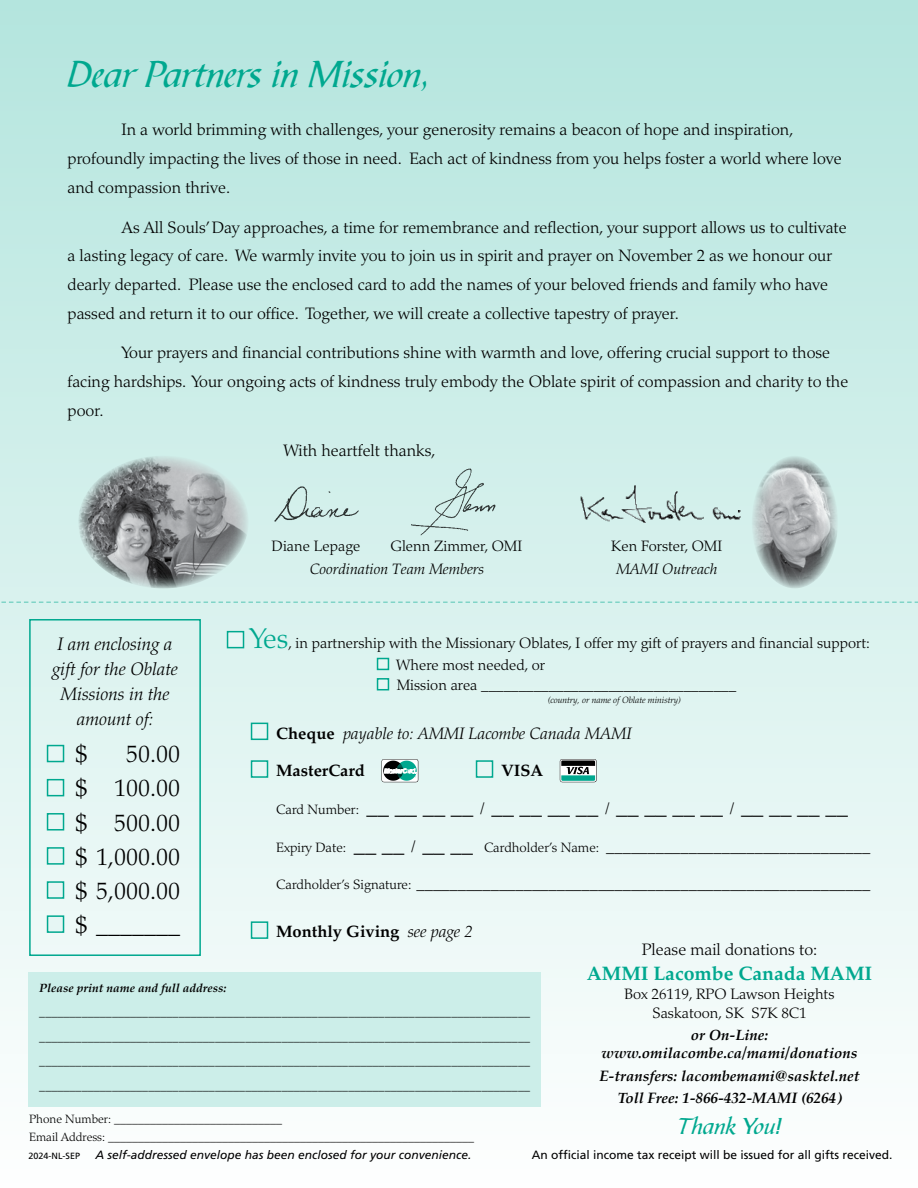
<style>
.page{position:relative;width:918px;height:1188px;background:#fff}
.page>*{position:absolute;margin:0;border:0;box-sizing:border-box;transform-origin:0 0}
.t1{font:39px "Bible Scr T";color:#00a88f}
.t2{font:300 24px/34px "Palatino";color:#000;text-align:justify}
.t3{font:24px "Bible Scr T";color:#00a88f}
.t4{font:300 22.5px "Palatino";color:#000}
.t5{font:700 19.5px "Palatino";color:#00a88f}
.t6{font:italic 300 18px/25.2px "Palatino";color:#000;text-align:center}
.t7{font:300 16.5px/28.8px "Palatino";color:#000}
.t8{font:italic 300 16.5px "Palatino";color:#000}
.t9{font:700 16.5px "Palatino";color:#000}
.t10{font:300 15px/21.8px "Palatino";color:#000}
.t11{font:italic 700 15px/18.1px "Palatino";color:#000;text-align:center}
.t12{font:italic 300 15px "Palatino";color:#000}
.t13{font:300 12px/24.6px "Palatino";color:#000}
.t14{font:12px "Frutiger";color:#000}
.t15{font:italic 12px "Frutiger";color:#000}
.t16{font:italic 700 12px "Palatino";color:#000}
.t17{font:italic 300 9px "Palatino";color:#000}
.t18{font:9px "Frutiger";color:#000}
.s1{font-size:28.5px;color:#00a88f}
.s2{font-weight:700;font-style:normal}
.s3{font-size:13.5px}
.s4{font-size:16.5px}
.s5{font-size:22.5px}
.s6{font-weight:300;font-style:italic}
</style>
<div class="page">
<div style="left:0;top:0;width:918px;height:1188px;background:linear-gradient(to bottom,#b4e5de,#fdfefe)"></div>
<svg style="left:0;top:602px;width:918px;height:1px"></svg>
<div style="left:28px;top:972px;width:514px;height:135px;background:#cceee9"></div>
<div style="left:47px;top:745px;width:17px;height:17px;background:#e6f6f4;border:2px solid #00a88f"></div>
<div style="left:47px;top:779px;width:17px;height:17px;background:#e6f6f4;border:2px solid #00a88f"></div>
<div style="left:47px;top:813px;width:17px;height:18px;background:#e6f6f4;border:2px solid #00a88f"></div>
<div style="left:47px;top:847px;width:17px;height:18px;background:#e6f6f4;border:2px solid #00a88f"></div>
<div style="left:47px;top:881px;width:17px;height:18px;background:#e6f6f4;border:2px solid #00a88f"></div>
<div style="left:47px;top:915px;width:17px;height:18px;background:#e6f6f4;border:2px solid #00a88f"></div>
<div style="left:29px;top:619px;width:172px;height:337px;border:2px solid #00a88f"></div>
<img style="left:574px;top:477px;width:174px;height:51px">
<img style="left:78px;top:456px;width:171px;height:132px">
<img style="left:752px;top:456px;width:86px;height:132px">
<img style="left:273px;top:485px;width:86px;height:37px">
<div style="left:412px;top:464px;width:156px;height:76px;background:#d3f0eb"></div>
<div style="left:227px;top:631px;width:17px;height:17px;background:#e6f6f4;border:2px solid #00a88f"></div>
<div style="left:377px;top:658px;width:12px;height:12px;background:#e6f6f4;border:2px solid #00a88f"></div>
<div style="left:377px;top:678px;width:12px;height:12px;background:#e6f6f4;border:2px solid #00a88f"></div>
<div style="left:251px;top:723px;width:17px;height:17px;background:#e6f6f4;border:2px solid #00a88f"></div>
<div style="left:251px;top:760px;width:17px;height:18px;background:#e6f6f4;border:2px solid #00a88f"></div>
<svg style="left:382px;top:759px;width:36px;height:23px"></svg>
<div style="left:476px;top:760px;width:17px;height:18px;background:#e6f6f4;border:2px solid #00a88f"></div>
<svg style="left:560px;top:759px;width:37px;height:23px"></svg>
<div style="left:251px;top:921px;width:17px;height:18px;background:#e6f6f4;border:2px solid #00a88f"></div>
<h1 class="t1" style="left:68px;top:53px;width:364px">Dear Partners in Mission,</h1>
<p class="t7" style="left:68px;top:116px;width:776px;text-indent:54px">In a world brimming with challenges, your generosity remains a beacon of hope and inspiration, profoundly impacting the lives of those in need. Each act of kindness from you helps foster a world where love and compassion thrive.</p>
<p class="t7" style="left:68px;top:213px;width:781px;text-indent:54px">As All Souls’ Day approaches, a time for remembrance and reflection, your support allows us to cultivate a lasting legacy of care. We warmly invite you to join us in spirit and prayer on November 2 as we honour our dearly departed. Please use the enclosed card to add the names of your beloved friends and family who have passed and return it to our office. Together, we will create a collective tapestry of prayer.</p>
<p class="t7" style="left:68px;top:339px;width:782px;text-indent:54px">Your prayers and financial contributions shine with warmth and love, offering crucial support to those facing hardships. Your ongoing acts of kindness truly embody the Oblate spirit of compassion and charity to the poor.</p>
<p class="t7" style="left:284px;top:436px;width:154px">With heartfelt thanks,</p>
<p class="t10" style="left:272px;top:535px;width:90px">Diane Lepage</p>
<p class="t10" style="left:390px;top:535px;width:133px">Glenn Zimmer, OMI</p>
<p class="t12" style="left:310px;top:561px;width:176px">Coordination Team Members</p>
<p class="t10" style="left:611px;top:535px;width:112px">Ken Forster, OMI</p>
<p class="t12" style="left:616px;top:561px;width:103px">MAMI Outreach</p>
<p class="t10" style="left:396px;top:633px;width:475px;text-indent:-147px"><span class="s1">Yes</span>, in partnership with the Missionary Oblates, I offer my gift of prayers and financial support:<br>Where most needed, or</p>
<p class="t10" style="left:397px;top:675px;width:341px">Mission area __________________________________</p>
<p class="t17" style="left:548px;top:695px;width:135px">(country, or name of Oblate ministry)</p>
<p class="t8" style="left:276px;top:723px;width:357px"><span class="s2">Cheque</span> payable to: AMMI Lacombe Canada MAMI</p>
<p class="t9" style="left:276px;top:757px;width:90px">MasterCard</p>
<p class="t9" style="left:501px;top:757px;width:44px">VISA</p>
<h3 class="t4" style="left:276px;top:793px;width:573px"><span class="s3">Card Number:</span> __ __ __ __ <span class="s4">/</span> __ __ __ __ <span class="s4">/</span> __ __ __ __ <span class="s4">/</span> __ __ __ __</h3>
<p class="t7" style="left:276px;top:832px;width:595px"><span class="s3">Expiry Date:</span> <span class="s5">__ __</span> / <span class="s5">__ __</span> <span class="s3">Cardholder’s Name:</span> ________________________________</p>
<p class="t7" style="left:276px;top:869px;width:596px"><span class="s3">Cardholder’s Signature:</span> _______________________________________________________</p>
<p class="t9" style="left:276px;top:918px;width:198px">Monthly Giving <span class="s6">see page 2</span></p>
<p class="t7" style="left:642px;top:935px;width:177px">Please mail donations to:</p>
<p class="t5" style="left:587px;top:956px;width:287px">AMMI Lacombe Canada MAMI</p>
<p class="t10" style="left:625px;top:986px;width:211px;line-height:18.1px;text-align:center">Box 26119, RPO Lawson Heights<br>Saskatoon, SK S7K 8C1</p>
<p class="t11" style="left:602px;top:1026px;width:257px">or On-Line: www.omilacombe.ca/mami/donations</p>
<p class="t11" style="left:599px;top:1064px;width:262px;line-height:22.6px">E-transfers: lacombemami@sasktel.net<br>Toll Free: 1-866-432-MAMI (6264)</p>
<h2 class="t3" style="left:677px;top:1113px;width:106px">Thank You!</h2>
<p class="t6" style="left:52px;top:631px;width:127px">I am enclosing a gift for the Oblate<br>Missions in the amount of:</p>
<h2 class="t2" style="left:76px;top:738px;width:13px">$</h2>
<h2 class="t2" style="left:76px;top:738px;width:106px;text-indent:51px">50.00 $ 100.00 $ 500.00 $ 1,000.00 $ 5,000.00 $ _______</h2>
<p class="t16" style="left:39px;top:978px;width:189px">Please print name and full address:</p>
<p class="t13" style="left:39px;top:1000px;width:492px;text-align:justify">_________________________________________________________________________________ _________________________________________________________________________________ _________________________________________________________________________________ _________________________________________________________________________________</p>
<p class="t13" style="left:29px;top:1110px;width:447px;line-height:18.1px">Phone Number: ____________________________<br>Email Address: _____________________________________________________________</p>
<p class="t18" style="left:28px;top:1151px;width:53px">2024-NL-SEP</p>
<p class="t15" style="left:95px;top:1148px;width:378px">A self-addressed envelope has been enclosed for your convenience.</p>
<p class="t14" style="left:532px;top:1148px;width:362px">An official income tax receipt will be issued for all gifts received.</p>
</div>
